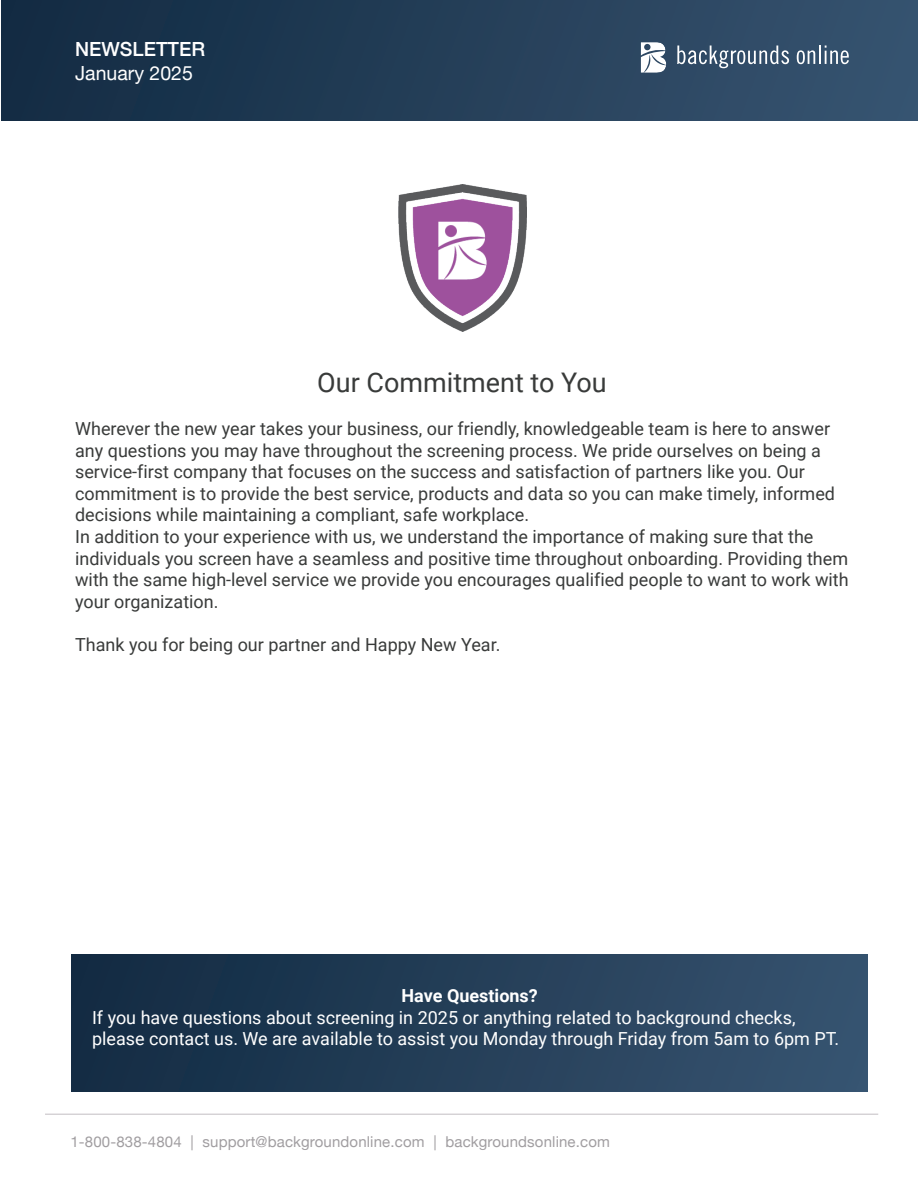
<style>
.page{position:relative;width:918px;height:1188px;background:#fff}
.page>*{position:absolute;margin:0;border:0;box-sizing:border-box;transform-origin:0 0}
.t1{font:27px "Roboto";color:#393b3a}
.t2{font:19.5px "Helvetica Neue";color:#fff}
.t3{font:500 19.5px "Helvetica Neue";color:#fff}
.t4{font:18px/21.6px "Roboto";color:#393b3a}
.t5{font:18px/21.6px "Roboto";color:#fff}
.t6{font:700 18px "Roboto";color:#fff}
.t7{font:15px "Helvetica Neue";letter-spacing:.01em;color:#a19ea1}
</style>
<div class="page">
<div style="left:72px;top:955px;width:796px;height:137px;background:linear-gradient(to right,#122a42,#375370)"></div>
<div style="left:1px;top:0;width:917px;height:120px;background:linear-gradient(to right,#122a42,#375370)"></div>
<svg style="left:677px;top:46px;width:112px;height:22px;background:#62778c"></svg>
<svg style="left:797px;top:46px;width:52px;height:18px"></svg>
<svg style="left:641px;top:42px;width:25px;height:31px"></svg>
<hr style="left:45px;top:1114px;width:833px;height:1px;background:#c2bec2">
<img style="left:398px;top:185px;width:129px;height:147px">
<p class="t3" style="left:75px;top:33px;width:132px">NEWSLETTER</p>
<p class="t2" style="left:75px;top:59px;width:119px">January 2025</p>
<h1 class="t1" style="left:317px;top:363px;width:291px">Our Commitment to You</h1>
<p class="t4" style="left:75px;top:417px;width:775px">Wherever the new year takes your business, our friendly, knowledgeable team is here to answer any questions you may have throughout the screening process. We pride ourselves on being a service-first company that focuses on the success and satisfaction of partners like you. Our commitment is to provide the best service, products and data so you can make timely, informed decisions while maintaining a compliant, safe workplace.<br>In addition to your experience with us, we understand the importance of making sure that the individuals you screen have a seamless and positive time throughout onboarding. Providing them with the same high-level service we provide you encourages qualified people to want to work with your organization.</p>
<p class="t4" style="left:75px;top:633px;width:427px">Thank you for being our partner and Happy New Year.</p>
<p class="t6" style="left:402px;top:983px;width:138px">Have Questions?</p>
<p class="t5" style="left:92px;top:1006px;width:749px">If you have questions about screening in 2025 or anything related to background checks, please contact us. We are available to assist you Monday through Friday from 5am to 6pm PT.</p>
<p class="t7" style="left:71px;top:1131px;width:541px">1-800-838-4804 | support@backgroundonline.com | backgroundsonline.com</p>
</div>
